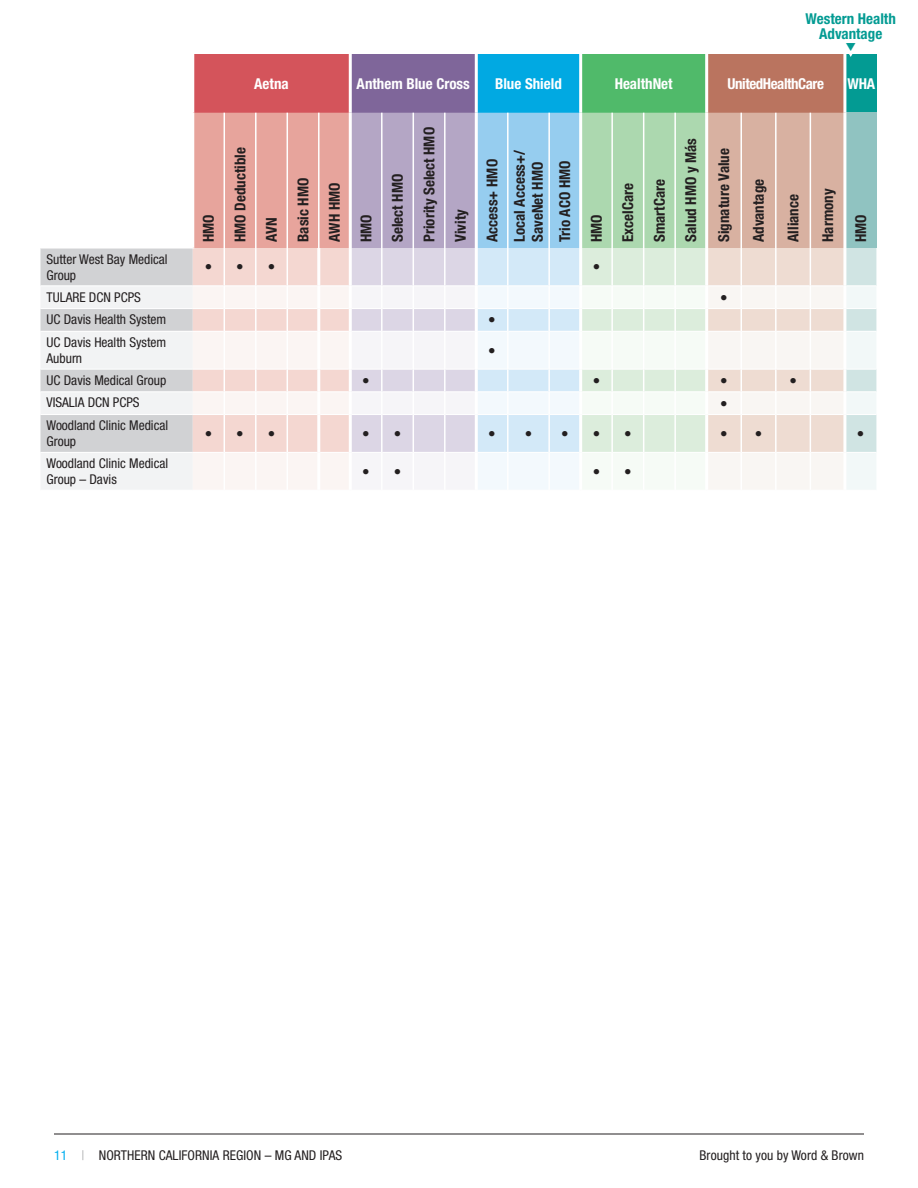
<style>
.page{position:relative;width:918px;height:1188px;background:#fff}
.page>*{position:absolute;margin:0;border:0;box-sizing:border-box;transform-origin:0 0}
.Center_Bold{font:700 condensed 15px/18px "Helvetica Neue LT Std";color:#231f20}
.Paragraph_Style_1{font:700 condensed 15px "Helvetica Neue LT Std";color:#fff}
.Center{font:condensed 15px "Helvetica Neue LT Std";color:#231f20}
.Paragraph_Style_1-2{font:700 condensed 15px/15px "Helvetica Neue LT Std";color:#039b93;text-align:center}
.Paragraph_Style_1-3{font:700 condensed 15px "Helvetica Neue LT Std";letter-spacing:-.03em;color:#fff}
.Name_Paragraph{font:condensed 13.5px/16.2px "Helvetica Neue LT Std";color:#231f20}
.s1{color:#00aeef}
.s2{font-weight:100;color:#808285}
</style>
<div class="page">
<hr style="left:54px;top:1134px;width:810px;height:1px;background:#231f20">
<div style="left:193px;top:54px;width:157px;height:59px;background:#d4545b"></div>
<div style="left:350px;top:54px;width:126px;height:59px;background:#7f669a"></div>
<div style="left:476px;top:54px;width:105px;height:59px;background:#01a9e2"></div>
<div style="left:581px;top:54px;width:126px;height:59px;background:#50ba6a"></div>
<div style="left:707px;top:54px;width:138px;height:59px;background:#ba745f"></div>
<div style="left:845px;top:54px;width:31px;height:59px;background:#039b93"></div>
<hr style="left:705px;top:54px;width:3px;height:59px;background:#fff">
<hr style="left:843px;top:54px;width:3px;height:59px;background:#fff">
<hr style="left:579px;top:54px;width:3px;height:59px;background:#fff">
<hr style="left:475px;top:54px;width:3px;height:59px;background:#fff">
<svg style="left:40px;top:113px;width:836px;height:376px"></svg>
<hr style="left:444px;top:392px;width:2px;height:23px;background:#fff">
<hr style="left:413px;top:415px;width:1px;height:37px;background:#fff">
<hr style="left:444px;top:415px;width:2px;height:37px;background:#fff">
<hr style="left:413px;top:452px;width:1px;height:38px;background:#fff">
<hr style="left:444px;top:452px;width:2px;height:38px;background:#fff">
<hr style="left:475px;top:113px;width:3px;height:135px;background:#fff">
<hr style="left:475px;top:248px;width:3px;height:38px;background:#fff">
<hr style="left:475px;top:286px;width:3px;height:23px;background:#fff">
<hr style="left:475px;top:309px;width:3px;height:22px;background:#fff">
<hr style="left:475px;top:331px;width:3px;height:38px;background:#fff">
<hr style="left:475px;top:369px;width:3px;height:23px;background:#fff">
<hr style="left:475px;top:392px;width:3px;height:23px;background:#fff">
<hr style="left:475px;top:415px;width:3px;height:37px;background:#fff">
<hr style="left:475px;top:452px;width:3px;height:38px;background:#fff">
<hr style="left:191px;top:54px;width:3px;height:59px;background:#fff">
<hr style="left:349px;top:54px;width:3px;height:59px;background:#fff">
<hr style="left:318px;top:113px;width:2px;height:135px;background:#fff">
<hr style="left:810px;top:113px;width:1px;height:135px;background:#fff">
<hr style="left:775px;top:113px;width:2px;height:135px;background:#fff">
<hr style="left:740px;top:113px;width:2px;height:135px;background:#fff">
<hr style="left:674px;top:113px;width:2px;height:135px;background:#fff">
<hr style="left:643px;top:113px;width:1px;height:135px;background:#fff">
<hr style="left:611px;top:113px;width:2px;height:135px;background:#fff">
<hr style="left:843px;top:113px;width:3px;height:135px;background:#fff">
<hr style="left:705px;top:113px;width:3px;height:135px;background:#fff">
<hr style="left:579px;top:113px;width:3px;height:135px;background:#fff">
<hr style="left:349px;top:113px;width:3px;height:135px;background:#fff">
<hr style="left:381px;top:113px;width:2px;height:135px;background:#fff">
<hr style="left:413px;top:113px;width:1px;height:135px;background:#fff">
<hr style="left:444px;top:113px;width:2px;height:135px;background:#fff">
<p class="Paragraph_Style_1-2" style="left:806px;top:11px;width:92px">Western Health<br>Advantage</p>
<p class="Center_Bold" style="left:199px;top:242px;width:29px;rotate:-90deg">HMO</p>
<p class="Paragraph_Style_1" style="left:254px;top:74px;width:36px">Aetna</p>
<p class="Paragraph_Style_1" style="left:357px;top:74px;width:115px">Anthem Blue Cross</p>
<p class="Paragraph_Style_1" style="left:495px;top:74px;width:68px">Blue Shield</p>
<p class="Paragraph_Style_1" style="left:615px;top:74px;width:60px">HealthNet</p>
<p class="Paragraph_Style_1-3" style="left:728px;top:74px;width:98px">UnitedHealthCare</p>
<p class="Paragraph_Style_1" style="left:848px;top:74px;width:29px">WHA</p>
<p class="Center_Bold" style="left:231px;top:242px;width:96px;rotate:-90deg">HMO Deductible</p>
<p class="Center_Bold" style="left:262px;top:242px;width:26px;rotate:-90deg">AVN</p>
<p class="Center_Bold" style="left:294px;top:242px;width:66px;rotate:-90deg">Basic HMO</p>
<p class="Center_Bold" style="left:325px;top:242px;width:61px;rotate:-90deg">AWH HMO</p>
<p class="Center_Bold" style="left:357px;top:242px;width:29px;rotate:-90deg">HMO</p>
<p class="Center_Bold" style="left:388px;top:242px;width:70px;rotate:-90deg">Select HMO</p>
<p class="Center_Bold" style="left:420px;top:242px;width:116px;rotate:-90deg">Priority Select HMO</p>
<p class="Center_Bold" style="left:451px;top:242px;width:34px;rotate:-90deg">Vivity</p>
<p class="Center_Bold" style="left:483px;top:242px;width:84px;rotate:-90deg">Access+ HMO</p>
<p class="Center_Bold" style="left:510px;top:242px;width:94px;rotate:-90deg">Local Access+/<br>SaveNet HMO</p>
<p class="Center_Bold" style="left:556px;top:242px;width:83px;rotate:-90deg">Trio ACO HMO</p>
<p class="Center_Bold" style="left:587px;top:242px;width:29px;rotate:-90deg">HMO</p>
<p class="Center_Bold" style="left:619px;top:242px;width:60px;rotate:-90deg">ExcelCare</p>
<p class="Center_Bold" style="left:650px;top:242px;width:65px;rotate:-90deg">SmartCare</p>
<p class="Center_Bold" style="left:682px;top:242px;width:105px;rotate:-90deg">Salud HMO y Más</p>
<p class="Center_Bold" style="left:715px;top:242px;width:95px;rotate:-90deg">Signature Value</p>
<p class="Center_Bold" style="left:749px;top:242px;width:65px;rotate:-90deg">Advantage</p>
<p class="Center_Bold" style="left:784px;top:242px;width:49px;rotate:-90deg">Alliance</p>
<p class="Center_Bold" style="left:818px;top:242px;width:55px;rotate:-90deg">Harmony</p>
<p class="Center_Bold" style="left:852px;top:242px;width:29px;rotate:-90deg">HMO</p>
<p class="Name_Paragraph" style="left:47px;top:251px;width:123px">Sutter West Bay Medical<br>Group</p>
<p class="Center" style="left:205px;top:258px;width:9px">•</p>
<p class="Center" style="left:236px;top:258px;width:9px">•</p>
<p class="Center" style="left:268px;top:258px;width:9px">•</p>
<p class="Center" style="left:593px;top:258px;width:9px">•</p>
<p class="Name_Paragraph" style="left:47px;top:289px;width:96px">TULARE DCN PCPS</p>
<p class="Center" style="left:720px;top:289px;width:9px">•</p>
<p class="Name_Paragraph" style="left:47px;top:311px;width:121px">UC Davis Health System</p>
<p class="Center" style="left:488px;top:311px;width:9px">•</p>
<p class="Name_Paragraph" style="left:47px;top:334px;width:121px">UC Davis Health System<br>Auburn</p>
<p class="Center" style="left:488px;top:342px;width:9px">•</p>
<p class="Name_Paragraph" style="left:47px;top:372px;width:121px">UC Davis Medical Group</p>
<p class="Center" style="left:362px;top:372px;width:9px">•</p>
<p class="Center" style="left:593px;top:372px;width:9px">•</p>
<p class="Center" style="left:720px;top:372px;width:9px">•</p>
<p class="Center" style="left:789px;top:372px;width:9px">•</p>
<p class="Name_Paragraph" style="left:47px;top:395px;width:95px">VISALIA DCN PCPS</p>
<p class="Center" style="left:720px;top:395px;width:9px">•</p>
<p class="Name_Paragraph" style="left:47px;top:417px;width:123px">Woodland Clinic Medical<br>Group</p>
<p class="Center" style="left:205px;top:425px;width:9px">•</p>
<p class="Center" style="left:236px;top:425px;width:9px">•</p>
<p class="Center" style="left:268px;top:425px;width:9px">•</p>
<p class="Center" style="left:362px;top:425px;width:9px">•</p>
<p class="Center" style="left:394px;top:425px;width:9px">•</p>
<p class="Center" style="left:488px;top:425px;width:9px">•</p>
<p class="Center" style="left:525px;top:425px;width:9px">•</p>
<p class="Center" style="left:561px;top:425px;width:9px">•</p>
<p class="Center" style="left:593px;top:425px;width:9px">•</p>
<p class="Center" style="left:624px;top:425px;width:9px">•</p>
<p class="Center" style="left:720px;top:425px;width:9px">•</p>
<p class="Center" style="left:755px;top:425px;width:9px">•</p>
<p class="Center" style="left:857px;top:425px;width:9px">•</p>
<p class="Name_Paragraph" style="left:47px;top:455px;width:123px">Woodland Clinic Medical<br>Group – Davis</p>
<p class="Center" style="left:362px;top:463px;width:9px">•</p>
<p class="Center" style="left:394px;top:463px;width:9px">•</p>
<p class="Center" style="left:593px;top:463px;width:9px">•</p>
<p class="Center" style="left:624px;top:463px;width:9px">•</p>
<p class="Name_Paragraph" style="left:54px;top:1147px;width:290px"><span class="s1">11</span> <span class="s2">|</span> NORTHERN CALIFORNIA REGION – MG AND IPAS</p>
<p class="Name_Paragraph" style="left:700px;top:1147px;width:166px">Brought to you by Word &amp; Brown</p>
</div>
